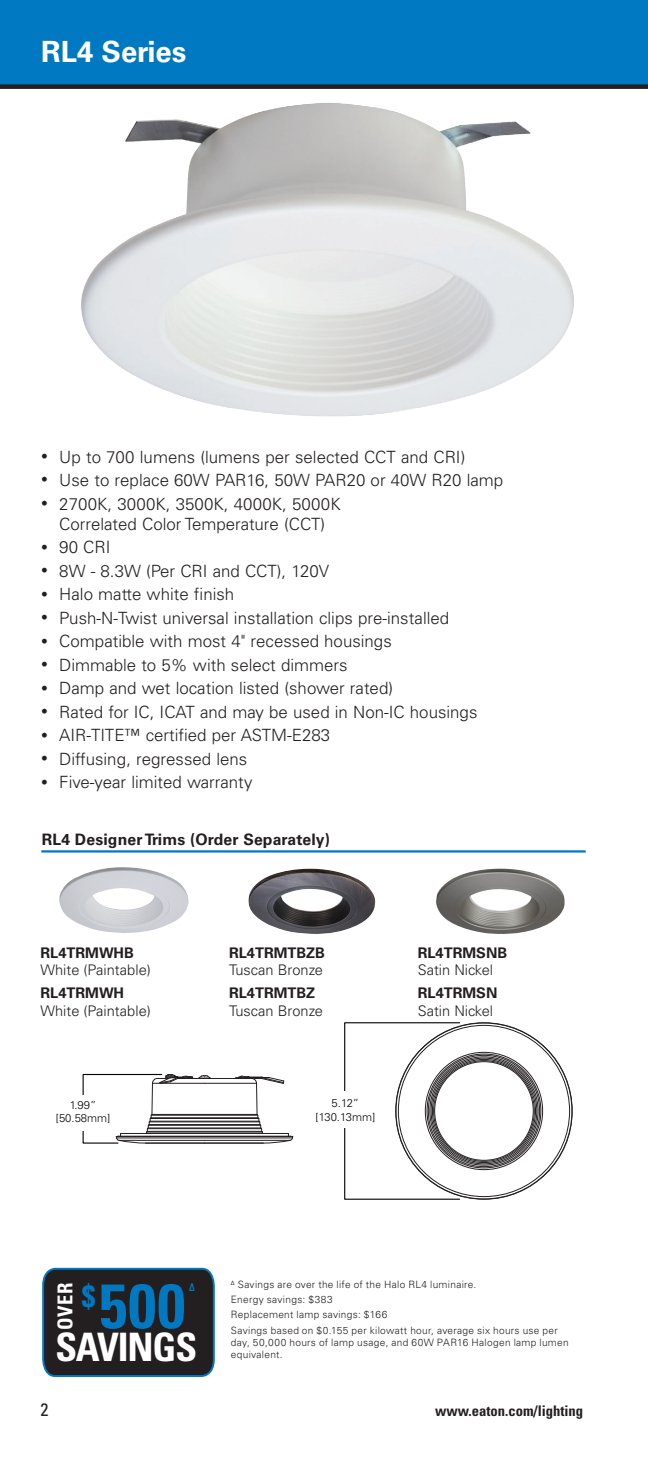
<style>
.page{position:relative;width:648px;height:1458px;background:#fff}
.page>*{position:absolute;margin:0;border:0;box-sizing:border-box;transform-origin:0 0}
.t1{font:700 condensed 62.77px "Univers LT Std";color:#0079c2}
.t2{font:700 condensed 39.15px "Univers LT Std";letter-spacing:-.03em;color:#fff}
.t3{font:700 condensed 30.82px "Univers LT Std";color:#0079c2}
.t4{font:700 29.25px "Univers LT Std";color:#fff}
.t5{font:700 condensed 20.47px "Univers LT Std";color:#fff}
.t6{font:condensed 18px "Univers LT Std";color:#231f20}
.t7{font:300 16.88px/20.2px "Univers LT Std";color:#231f20;text-align:center}
.t8{font:700 15.75px "Univers LT Std";letter-spacing:.01em;color:#231f20}
.t9{font:300 14.62px "Univers LT Std";color:#231f20}
.t10{font:700 14.62px "Univers LT Std";color:#231f20}
.t11{font:700 condensed 14.62px "Univers LT Std";color:#231f20}
.t12{font:300 11.25px/13.5px "Univers LT Std";letter-spacing:-.025em;color:#040503;text-align:center}
.t13{font:300 11.25px/13.5px "Univers LT Std";color:#040503;text-align:center}
.t14{font:700 condensed 10.8px "Univers LT Std";color:#0079c2}
.t15{font:300 10.12px/15.3px "Univers LT Std";letter-spacing:.03em;color:#231f20}
.s1{font-size:13.5px}
</style>
<div class="page">
<div style="left:0;top:0;width:648px;height:87px;background:#0079c2"></div>
<div style="left:0;top:84px;width:648px;height:5px;background:#231f20"></div>
<svg style="left:42px;top:1267px;width:173px;height:110px;background:#25282d"></svg>
<img style="left:65px;top:88px;width:533px;height:329px">
<hr style="left:41px;top:850px;width:545px;height:3px;background:#0079c2">
<svg style="left:256px;top:1114px;width:37px;height:30px"></svg>
<hr style="left:256px;top:1083px;width:1px;height:31px;background:#231f20">
<hr style="left:182px;top:1133px;width:106px;height:1px;background:#231f20">
<hr style="left:116px;top:1136px;width:177px;height:1px;background:#231f20">
<hr style="left:147px;top:1132px;width:115px;height:1px;background:#231f20">
<hr style="left:147px;top:1131px;width:115px;height:1px;background:#231f20">
<hr style="left:147px;top:1128px;width:115px;height:1px;background:#231f20">
<hr style="left:148px;top:1125px;width:113px;height:1px;background:#231f20">
<hr style="left:149px;top:1124px;width:111px;height:1px;background:#231f20">
<hr style="left:149px;top:1122px;width:111px;height:1px;background:#231f20">
<hr style="left:150px;top:1121px;width:109px;height:1px;background:#231f20">
<hr style="left:150px;top:1118px;width:109px;height:1px;background:#231f20">
<hr style="left:151px;top:1117px;width:107px;height:1px;background:#231f20">
<hr style="left:151px;top:1115px;width:107px;height:1px;background:#231f20">
<hr style="left:152px;top:1114px;width:105px;height:1px;background:#231f20">
<hr style="left:205px;top:1078px;width:46px;height:1px;background:#231f20">
<hr style="left:117px;top:1138px;width:175px;height:1px;background:#231f20">
<hr style="left:205px;top:1140px;width:85px;height:1px;background:#231f20">
<hr style="left:205px;top:1143px;width:58px;height:1px;background:#231f20">
<hr style="left:205px;top:1083px;width:52px;height:1px;background:#231f20">
<svg style="left:235px;top:1076px;width:49px;height:8px"></svg>
<svg style="left:82px;top:1073px;width:129px;height:71px"></svg>
<div style="left:344px;top:1022px;width:116px;height:178px;border:1px solid #040503"></div>
<div style="left:74px;top:1095px;width:17px;height:36px;background:#fff"></div>
<div style="left:336px;top:1092px;width:18px;height:36px;background:#fff"></div>
<img style="left:59px;top:867px;width:130px;height:66px">
<img style="left:436px;top:869px;width:129px;height:65px">
<img style="left:249px;top:869px;width:126px;height:65px">
<h3 class="t4" style="left:41px;top:34px;width:147px">RL4 Series</h3>
<p class="t7" style="left:41px;top:446px;width:426px"><span class="s1">•</span> Up to 700 lumens (lumens per selected CCT and CRI)</p>
<p class="t7" style="left:41px;top:470px;width:464px"><span class="s1">•</span> Use to replace 60W PAR16, 50W PAR20 or 40W R20 lamp</p>
<p class="t7" style="left:41px;top:493px;width:301px"><span class="s1">•</span> 2700K, 3000K, 3500K, 4000K, 5000K<br>Correlated Color Temperature (CCT)</p>
<p class="t7" style="left:41px;top:537px;width:71px"><span class="s1">•</span> 90 CRI</p>
<p class="t7" style="left:41px;top:561px;width:289px"><span class="s1">•</span> 8W - 8.3W (Per CRI and CCT), 120V</p>
<p class="t7" style="left:41px;top:584px;width:194px"><span class="s1">•</span> Halo matte white finish</p>
<p class="t7" style="left:41px;top:608px;width:409px"><span class="s1">•</span> Push-N-Twist universal installation clips pre-installed</p>
<p class="t7" style="left:41px;top:631px;width:352px"><span class="s1">•</span> Compatible with most 4" recessed housings</p>
<p class="t7" style="left:41px;top:655px;width:308px"><span class="s1">•</span> Dimmable to 5% with select dimmers</p>
<p class="t7" style="left:41px;top:678px;width:353px"><span class="s1">•</span> Damp and wet location listed (shower rated)</p>
<p class="t7" style="left:41px;top:702px;width:438px"><span class="s1">•</span> Rated for IC, ICAT and may be used in Non-IC housings</p>
<p class="t7" style="left:41px;top:725px;width:290px"><span class="s1">•</span> AIR-TITE™ certified per ASTM-E283</p>
<p class="t7" style="left:41px;top:749px;width:208px"><span class="s1">•</span> Diffusing, regressed lens</p>
<p class="t7" style="left:41px;top:772px;width:213px"><span class="s1">•</span> Five-year limited warranty</p>
<p class="t8" style="left:42px;top:830px;width:290px">RL4 Designer Trims (Order Separately)</p>
<p class="t10" style="left:40px;top:944px;width:95px">RL4TRMWHB</p>
<p class="t9" style="left:40px;top:961px;width:112px">White (Paintable)</p>
<p class="t10" style="left:41px;top:985px;width:85px">RL4TRMWH</p>
<p class="t9" style="left:41px;top:1002px;width:112px">White (Paintable)</p>
<p class="t10" style="left:229px;top:944px;width:97px">RL4TRMTBZB</p>
<p class="t9" style="left:229px;top:961px;width:95px">Tuscan Bronze</p>
<p class="t10" style="left:229px;top:985px;width:88px">RL4TRMTBZ</p>
<p class="t9" style="left:229px;top:1002px;width:95px">Tuscan Bronze</p>
<p class="t13" style="left:56px;top:1098px;width:56px">1.99” [50.58mm]</p>
<p class="t12" style="left:316px;top:1097px;width:61px">5.12” [130.13mm]</p>
<p class="t10" style="left:418px;top:944px;width:91px">RL4TRMSNB</p>
<p class="t9" style="left:418px;top:961px;width:77px">Satin Nickel</p>
<p class="t10" style="left:418px;top:985px;width:81px">RL4TRMSN</p>
<p class="t9" style="left:418px;top:1002px;width:77px">Satin Nickel</p>
<p class="t5" style="left:53px;top:1330px;width:49px;rotate:-90deg">OVER</p>
<h3 class="t3" style="left:82px;top:1277px;width:15px">$</h3>
<p class="t14" style="left:189px;top:1280px;width:7px">∆</p>
<p class="t15" style="left:231px;top:1277px;width:328px"><sup>∆</sup> Savings are over the life of the Halo RL4 luminaire.<br>Energy savings: $383<br>Replacement lamp savings: $166<br>Savings based on $0.155 per kilowatt hour, average six hours use per</p>
<p class="t15" style="left:231px;top:1336px;width:339px;line-height:12.2px">day, 50,000 hours of lamp usage, and 60W PAR16 Halogen lamp lumen equivalent.</p>
<h1 class="t1" style="left:99px;top:1268px;width:88px">500</h1>
<h2 class="t2" style="left:55px;top:1323px;width:143px">SAVINGS</h2>
<p class="t6" style="left:40px;top:1398px;width:9px">2</p>
<p class="t11" style="left:435px;top:1402px;width:150px">www.eaton.com/lighting</p>
</div>
